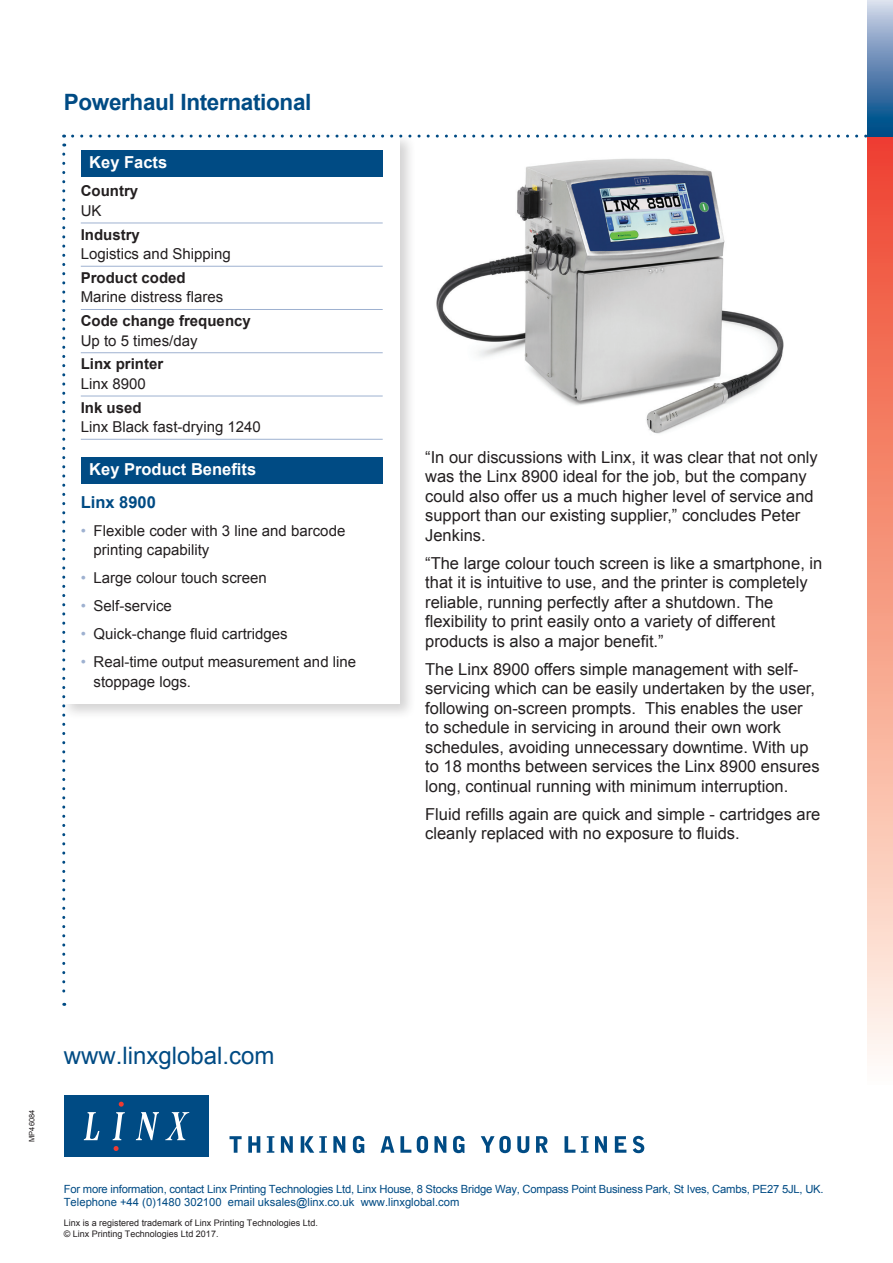
<style>
.page{position:relative;width:893px;height:1263px;background:#fff}
.page>*{position:absolute;margin:0;border:0;box-sizing:border-box;transform-origin:0 0}
.t1{font:24px "Arial";color:#004b84}
.t2{font:700 22.5px "Arial";letter-spacing:-.015em;color:#004b84}
.t3{font:16.5px/19.5px "Arial";color:#231f20}
.t4{font:700 16.5px "Arial";color:#fff}
.t5{font:700 16.5px "Arial";color:#004b84}
.t6{font:15px/19.5px "Arial";color:#231f20}
.t7{font:700 15px/19.5px "Arial";color:#231f20}
.t8{font:11.25px "Arial";letter-spacing:-.02em;color:#004b84}
.t9{font:11.25px "Arial";color:#004b84}
.t10{font:9px "Arial";color:#231f20}
.t11{font:7.5px "Arial";color:#231f20}
.s1{font-weight:400}
.s2{font-weight:700}
.s3{color:#9eb1d0}
</style>
<div class="page">
<img style="left:436px;top:158px;width:348px;height:276px">
<div style="left:60px;top:132px;width:356px;height:588px;background:#231f20;opacity:.2"></div>
<div style="left:64px;top:136px;width:336px;height:568px;background:#fff"></div>
<div style="left:64px;top:1095px;width:144px;height:62px;background:#004b84"></div>
<svg style="left:84px;top:1112px;width:15px;height:28px"></svg>
<svg style="left:136px;top:1112px;width:23px;height:28px"></svg>
<svg style="left:165px;top:1112px;width:24px;height:28px"></svg>
<svg style="left:113px;top:1102px;width:12px;height:38px"></svg>
<svg style="left:114px;top:1146px;width:5px;height:5px"></svg>
<svg style="left:230px;top:1136px;width:12px;height:17px"></svg>
<svg style="left:248px;top:1136px;width:12px;height:17px"></svg>
<svg style="left:267px;top:1136px;width:7px;height:17px"></svg>
<svg style="left:281px;top:1136px;width:12px;height:17px"></svg>
<svg style="left:301px;top:1136px;width:26px;height:17px"></svg>
<svg style="left:333px;top:1136px;width:12px;height:17px"></svg>
<svg style="left:353px;top:1136px;width:11px;height:17px"></svg>
<svg style="left:381px;top:1136px;width:13px;height:17px"></svg>
<svg style="left:400px;top:1136px;width:11px;height:17px"></svg>
<svg style="left:417px;top:1136px;width:11px;height:17px"></svg>
<svg style="left:434px;top:1136px;width:12px;height:17px"></svg>
<svg style="left:453px;top:1136px;width:11px;height:17px"></svg>
<svg style="left:481px;top:1136px;width:30px;height:17px"></svg>
<svg style="left:517px;top:1136px;width:12px;height:17px"></svg>
<svg style="left:536px;top:1136px;width:12px;height:17px"></svg>
<svg style="left:564px;top:1136px;width:11px;height:17px"></svg>
<svg style="left:581px;top:1136px;width:7px;height:17px"></svg>
<svg style="left:595px;top:1136px;width:12px;height:17px"></svg>
<svg style="left:615px;top:1136px;width:11px;height:17px"></svg>
<svg style="left:633px;top:1136px;width:11px;height:17px"></svg>
<div style="left:81px;top:150px;width:302px;height:27px;background:#004b84"></div>
<div style="left:81px;top:457px;width:302px;height:27px;background:#004b84"></div>
<hr style="left:81px;top:223px;width:302px;height:1px;background:#9eb1d0">
<hr style="left:81px;top:266px;width:302px;height:1px;background:#9eb1d0">
<hr style="left:81px;top:309px;width:302px;height:1px;background:#9eb1d0">
<hr style="left:81px;top:352px;width:302px;height:1px;background:#9eb1d0">
<hr style="left:81px;top:396px;width:302px;height:1px;background:#9eb1d0">
<hr style="left:81px;top:439px;width:302px;height:1px;background:#9eb1d0">
<svg style="left:73px;top:135px;width:794px;height:3px"></svg>
<svg style="left:62px;top:154px;width:3px;height:852px"></svg>
<div style="left:867px;top:136px;width:26px;height:948px;background:linear-gradient(to bottom,#ee4227,#fffaed)"></div>
<div style="left:867px;top:0;width:26px;height:136px;background:linear-gradient(to bottom,#d5d4e9,#004282)"></div>
<p class="t2" style="left:64px;top:87px;width:249px">Powerhaul International</p>
<p class="t4" style="left:89px;top:151px;width:79px">Key Facts</p>
<p class="t7" style="left:81px;top:182px;width:59px">Country<br><span class="s1">UK</span></p>
<p class="t6" style="left:81px;top:225px;width:152px"><span class="s2">Industry<br></span>Logistics and Shipping</p>
<p class="t6" style="left:81px;top:268px;width:144px"><span class="s2">Product coded<br></span>Marine distress flares</p>
<p class="t7" style="left:81px;top:311px;width:172px">Code change frequency<br><span class="s1">Up to 5 times/day</span></p>
<p class="t7" style="left:81px;top:355px;width:84px">Linx printer<br><span class="s1">Linx 8900</span></p>
<p class="t6" style="left:81px;top:398px;width:182px"><span class="s2">Ink used<br></span>Linx Black fast-drying 1240</p>
<p class="t4" style="left:89px;top:458px;width:168px">Key Product Benefits</p>
<p class="t5" style="left:81px;top:491px;width:77px">Linx 8900</p>
<p class="t6" style="left:94px;top:521px;width:253px;text-indent:-13px"><span class="s3">•</span> Flexible coder with 3 line and barcode printing capability</p>
<p class="t6" style="left:81px;top:568px;width:188px"><span class="s3">•</span> Large colour touch screen</p>
<p class="t6" style="left:81px;top:596px;width:93px"><span class="s3">•</span> Self-service</p>
<p class="t6" style="left:81px;top:624px;width:208px"><span class="s3">•</span> Quick-change fluid cartridges</p>
<p class="t6" style="left:94px;top:652px;width:264px;text-indent:-13px"><span class="s3">•</span> Real-time output measurement and line stoppage logs.</p>
<p class="t3" style="left:425px;top:447px;width:394px">“In our discussions with Linx, it was clear that not only was the Linx 8900 ideal for the job, but the company could also offer us a much higher level of service and support than our existing supplier,” concludes Peter Jenkins.</p>
<p class="t3" style="left:425px;top:553px;width:399px">“The large colour touch screen is like a smartphone, in that it is intuitive to use, and the printer is completely reliable, running perfectly after a shutdown. The flexibility to print easily onto a variety of different products is also a major benefit.”</p>
<p class="t3" style="left:425px;top:659px;width:396px">The Linx 8900 offers simple management with self&shy;servicing which can be easily undertaken by the user, following on-screen prompts. This enables the user to schedule in servicing in around their own work schedules, avoiding unnecessary downtime. With up to 18 months between services the Linx 8900 ensures long, continual running with minimum interruption.</p>
<p class="t3" style="left:425px;top:804px;width:397px">Fluid refills again are quick and simple - cartridges are cleanly replaced with no exposure to fluids.</p>
<p class="t11" style="left:27px;top:1142px;width:34px;rotate:-90deg">MP46084</p>
<p class="t1" style="left:64px;top:1039px;width:212px">www.linxglobal.com</p>
<p class="t8" style="left:64px;top:1181px;width:761px">For more information, contact Linx Printing Technologies Ltd, Linx House, 8 Stocks Bridge Way, Compass Point Business Park, St Ives, Cambs, PE27 5JL, UK.</p>
<p class="t9" style="left:64px;top:1195px;width:397px">Telephone +44 (0)1480 302100 email uksales@linx.co.uk www.linxglobal.com</p>
<p class="t10" style="left:64px;top:1217px;width:256px">Linx is a registered trademark of Linx Printing Technologies Ltd.</p>
<p class="t10" style="left:64px;top:1228px;width:156px">© Linx Printing Technologies Ltd 2017.</p>
</div>
